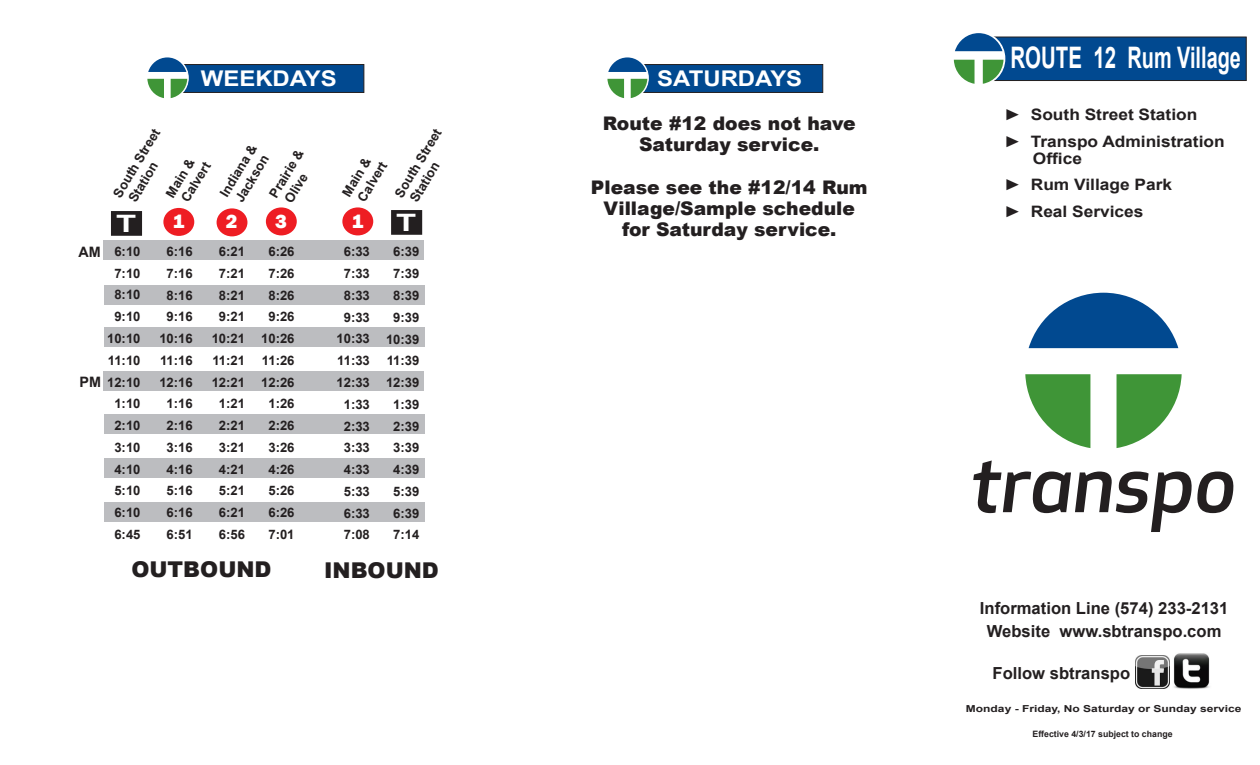
<style>
.page{position:relative;width:1260px;height:765px;background:#fff}
.page>*{position:absolute;margin:0;border:0;box-sizing:border-box;transform-origin:0 0}
.t1{font:700 29.62px "Arial";color:#fff;scale:.69 1}
.t2{font:700 24px "Arial";color:#fff;scale:1.37 1}
.t3{font:900 21.75px "Arial";color:#231f20}
.t4{font:700 21.62px "Arial";color:#fff;scale:1.11 1}
.t5{font:800 20px "Franklin Gothic";color:#fff}
.t6{font:900 18.75px/21.2px "Arial";color:#231f20;text-align:center}
.t7{font:700 16.62px/23.8px "Arial";color:#231f20;text-align:center}
.t8{font:700 15.75px/26.2px "Arial";color:#231f20;scale:1.1 1}
.t9{font:700 14.38px "Arial";color:#231f20}
.t10{font:700 13px/21.8px "Arial";color:#231f20;text-align:center}
.t11{font:700 9.62px "Arial";color:#231f20;scale:1.25 1}
.t12{font:700 8.75px "Arial";color:#231f20}
.s1{font-size:14.38px}
</style>
<div class="page">
<div style="left:991px;top:37px;width:256px;height:44px;background:#014990;border:1px solid #231f20"></div>
<svg style="left:954px;top:32px;width:51px;height:53px"></svg>
<div style="left:954px;top:32px;width:51px;height:54px;border:1px solid #fff;border-radius:50%"></div>
<svg style="left:955px;top:33px;width:47px;height:18px"></svg>
<svg style="left:954px;top:60px;width:21px;height:24px"></svg>
<svg style="left:983px;top:60px;width:21px;height:24px"></svg>
<svg style="left:1029px;top:293px;width:149px;height:55px"></svg>
<svg style="left:1025px;top:374px;width:65px;height:74px"></svg>
<svg style="left:1117px;top:374px;width:65px;height:74px"></svg>
<svg style="left:973px;top:460px;width:261px;height:72px"></svg>
<hr style="left:0;top:218px;width:450px;height:1px;background:#231f20">
<hr style="left:0;top:245px;width:450px;height:1px;background:#231f20">
<div style="left:636px;top:64px;width:187px;height:29px;background:#014990;border:1px solid #231f20"></div>
<svg style="left:608px;top:57px;width:40px;height:42px"></svg>
<div style="left:607px;top:56px;width:42px;height:44px;border:1px solid #fff;border-radius:50%"></div>
<svg style="left:608px;top:57px;width:39px;height:15px"></svg>
<svg style="left:607px;top:79px;width:17px;height:19px"></svg>
<svg style="left:631px;top:79px;width:16px;height:19px"></svg>
<div style="left:177px;top:64px;width:187px;height:29px;background:#014990;border:1px solid #231f20"></div>
<div style="left:148px;top:57px;width:40px;height:42px;background:#fff;border-radius:50%"></div>
<div style="left:147px;top:56px;width:42px;height:44px;border:1px solid #fff;border-radius:50%"></div>
<svg style="left:148px;top:57px;width:38px;height:15px"></svg>
<svg style="left:147px;top:79px;width:17px;height:19px"></svg>
<svg style="left:171px;top:79px;width:16px;height:19px"></svg>
<img style="left:1169px;top:653px;width:41px;height:36px">
<img style="left:1136px;top:655px;width:33px;height:33px">
<svg style="left:163px;top:208px;width:31px;height:28px"></svg>
<svg style="left:217px;top:208px;width:30px;height:28px"></svg>
<svg style="left:266px;top:207px;width:31px;height:28px"></svg>
<div style="left:111px;top:211px;width:31px;height:25px;background:#231f20;border:2px solid #231f20"></div>
<svg style="left:342px;top:207px;width:31px;height:28px"></svg>
<div style="left:391px;top:210px;width:31px;height:25px;background:#231f20;border:2px solid #231f20"></div>
<div style="left:104px;top:372px;width:320px;height:19px;background:#bcbdc0"></div>
<div style="left:104px;top:415px;width:320px;height:19px;background:#bcbdc0"></div>
<div style="left:104px;top:328px;width:320px;height:19px;background:#bcbdc0"></div>
<div style="left:104px;top:285px;width:320px;height:20px;background:#bcbdc0"></div>
<div style="left:103px;top:241px;width:321px;height:19px;background:#bcbdc0"></div>
<div style="left:104px;top:502px;width:320px;height:19px;background:#bcbdc0"></div>
<div style="left:104px;top:458px;width:320px;height:20px;background:#bcbdc0"></div>
<h3 class="t4" style="left:201px;top:64px;width:124px">WEEKDAYS</h3>
<h3 class="t4" style="left:657px;top:64px;width:132px">SATURDAYS</h3>
<p class="t10" style="left:110px;top:192px;width:79px;line-height:15.6px;text-align:left;rotate:-59deg">South Street<br>Station</p>
<p class="t10" style="left:163px;top:192px;width:49px;line-height:15.6px;text-align:left;rotate:-59deg">Main &amp;<br>Calvert</p>
<p class="t10" style="left:217px;top:192px;width:60px;line-height:15.6px;text-align:left;rotate:-59deg">Indiana &amp;<br>Jackson</p>
<p class="t10" style="left:266px;top:193px;width:55px;line-height:15.6px;text-align:left;rotate:-59deg">Prairie &amp;<br>Olive</p>
<p class="t10" style="left:392px;top:192px;width:79px;line-height:15.6px;text-align:left;rotate:-59deg">South Street<br>Station</p>
<p class="t10" style="left:339px;top:192px;width:49px;line-height:15.6px;text-align:left;rotate:-59deg">Main &amp;<br>Calvert</p>
<h2 class="t2" style="left:116px;top:207px;width:16px">T</h2>
<h3 class="t5" style="left:173px;top:209px;width:13px">1</h3>
<h3 class="t5" style="left:226px;top:208px;width:13px">2</h3>
<h3 class="t5" style="left:275px;top:208px;width:13px">3</h3>
<h3 class="t5" style="left:352px;top:208px;width:13px">1</h3>
<h2 class="t2" style="left:396px;top:206px;width:16px">T</h2>
<p class="t10" style="left:107px;top:241px;width:35px">6:10<br>7:10<br>8:10<br>9:10<br>10:10<br>11:10</p>
<p class="t10" style="left:114px;top:393px;width:28px;text-align:justify">1:10<br>2:10<br>3:10<br>4:10<br>5:10<br>6:10<br>6:45</p>
<p class="t9" style="left:79px;top:242px;width:24px">AM</p>
<p class="t10" style="left:159px;top:241px;width:35px">6:16<br>7:16<br>8:16<br>9:16<br>10:16<br>11:16<br>12:16<br>1:16<br>2:16<br>3:16<br>4:16<br>5:16<br>6:16<br>6:51</p>
<p class="t10" style="left:212px;top:241px;width:35px">6:21<br>7:21<br>8:21<br>9:21<br>10:21<br>11:21<br>12:21<br>1:21<br>2:21<br>3:21<br>4:21<br>5:21<br>6:21<br>6:56</p>
<p class="t10" style="left:261px;top:241px;width:35px">6:26<br>7:26<br>8:26<br>9:26<br>10:26<br>11:26<br>12:26<br>1:26<br>2:26<br>3:26<br>4:26<br>5:26<br>6:26<br>7:01</p>
<p class="t10" style="left:337px;top:241px;width:35px">6:33<br>7:33<br>8:33<br>9:33<br>10:33<br>11:33<br>12:33<br>1:33<br>2:33<br>3:33<br>4:33<br>5:33<br>6:33<br>7:08</p>
<p class="t10" style="left:386px;top:241px;width:35px">6:39<br>7:39<br>8:39<br>9:39<br>10:39<br>11:39<br>12:39<br>1:39<br>2:39<br>3:39<br>4:39<br>5:39<br>6:39<br>7:14</p>
<p class="t10" style="left:80px;top:371px;width:63px"><span class="s1">PM</span> 12:10</p>
<h3 class="t3" style="left:131px;top:553px;width:142px">OUTBOUND</h3>
<h3 class="t3" style="left:324px;top:554px;width:116px">INBOUND</h3>
<h3 class="t6" style="left:603px;top:112px;width:254px">Route #12 does not have<br>Saturday service.</h3>
<h3 class="t6" style="left:591px;top:176px;width:278px">Please see the #12/14 Rum<br>Village/Sample schedule for Saturday service.</h3>
<h1 class="t1" style="left:1010px;top:38px;width:336px">ROUTE 12 Rum Village</h1>
<p class="t8" style="left:1004px;top:102px;width:202px">► South Street Station<br>► Transpo Administration</p>
<p class="t8" style="left:1004px;top:146px;width:154px;text-indent:29px">Office<br>► Rum Village Park ► Real Services</p>
<p class="t7" style="left:980px;top:596px;width:250px">Information Line (574) 233-2131<br>Website www.sbtranspo.com</p>
<p class="t7" style="left:993px;top:662px;width:139px">Follow sbtranspo</p>
<p class="t11" style="left:966px;top:702px;width:222px">Monday - Friday, No Saturday or Sunday service</p>
<p class="t12" style="left:1033px;top:728px;width:142px">Effective 4/3/17 subject to change</p>
</div>
